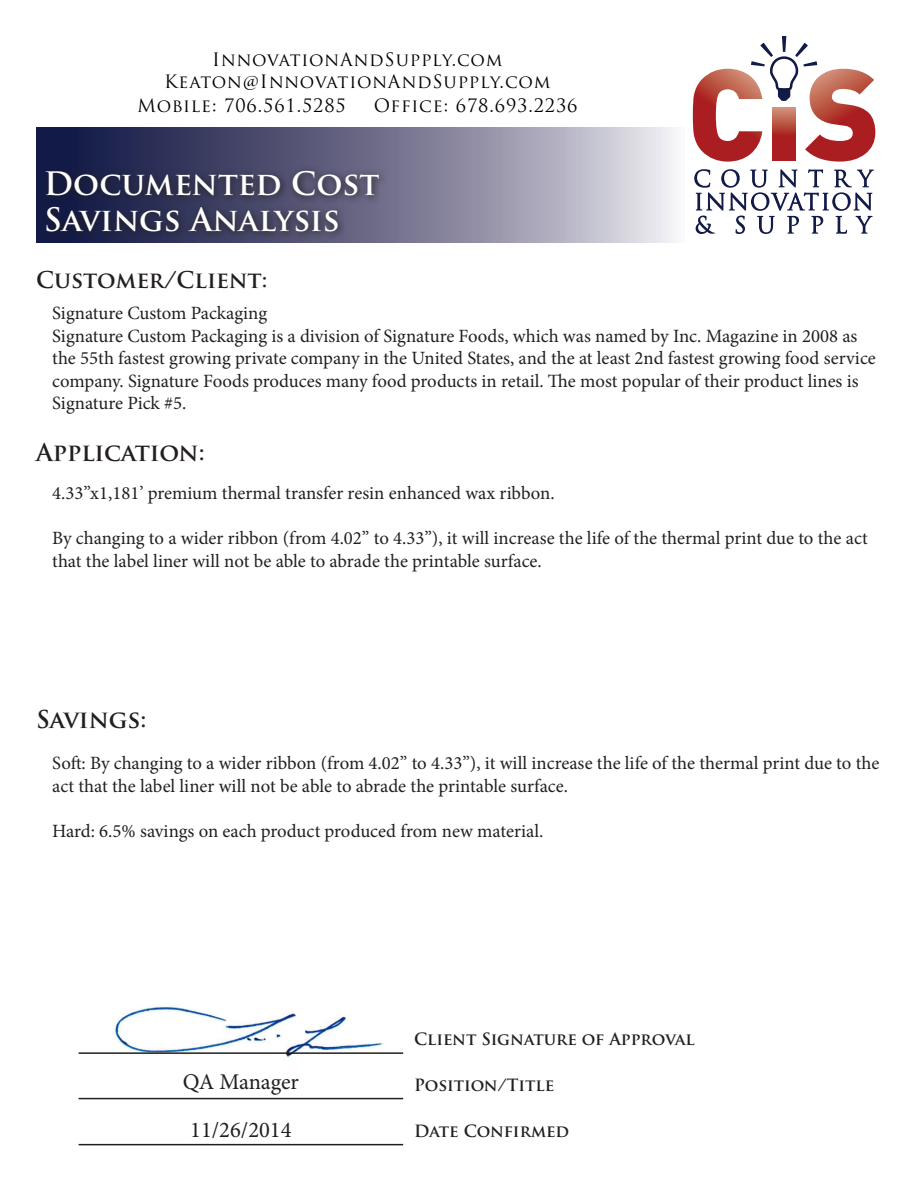
<style>
.page{position:relative;width:918px;height:1188px;background:#fff}
.page>*{position:absolute;margin:0;border:0;box-sizing:border-box;transform-origin:0 0}
.t1{font:700 31.5px "Trajan Pro";color:#fff}
.t2{font:700 24px "Trajan Pro";color:#231f20}
.t3{font:22.5px "Minion Pro";color:#231f20}
.t4{font:700 22.5px "Trajan Pro";color:#231f20}
.t5{font:18.75px/22.5px "Minion Pro";color:#231f20}
.t6{font:18px "Trajan Pro";letter-spacing:.05em;color:#000}
.t7{font:700 16.5px "Trajan Pro";color:#231f20}
</style>
<div class="page">
<svg style="left:36px;top:128px;width:640px;height:115px;background:#8b8aa1"></svg>
<svg style="left:41px;top:164px;width:347px;height:77px;background:#393a59"></svg>
<svg style="left:693px;top:36px;width:182px;height:126px"></svg>
<svg style="left:694px;top:169px;width:180px;height:65px"></svg>
<img style="left:114px;top:1004px;width:270px;height:54px">
<hr style="left:79px;top:1144px;width:324px;height:1px;background:#231f20">
<hr style="left:79px;top:1052px;width:324px;height:2px;background:#231f20">
<hr style="left:79px;top:1098px;width:324px;height:1px;background:#231f20">
<p class="t6" style="left:212px;top:48px;width:292px">InnovationAndSupply.com</p>
<p class="t6" style="left:164px;top:70px;width:388px">Keaton@InnovationAndSupply.com</p>
<p class="t6" style="left:137px;top:94px;width:210px">Mobile: 706.561.5285</p>
<p class="t6" style="left:374px;top:94px;width:205px">Office: 678.693.2236</p>
<p class="t1" style="left:44px;top:164px;width:337px">Documented Cost</p>
<p class="t1" style="left:44px;top:200px;width:297px">Savings Analysis</p>
<p class="t4" style="left:36px;top:266px;width:233px">Customer/Client:</p>
<p class="t5" style="left:52px;top:302px;width:217px">Signature Custom Packaging</p>
<p class="t5" style="left:52px;top:324px;width:825px">Signature Custom Packaging is a division of Signature Foods, which was named by Inc. Magazine in 2008 as the 55th fastest growing private company in the United States, and the at least 2nd fastest growing food service company. Signature Foods produces many food products in retail. The most popular of their product lines is Signature Pick #5.</p>
<p class="t2" style="left:36px;top:438px;width:170px">Application:</p>
<p class="t5" style="left:52px;top:482px;width:504px">4.33”x1,181’ premium thermal transfer resin enhanced wax ribbon.</p>
<p class="t5" style="left:52px;top:527px;width:817px">By changing to a wider ribbon (from 4.02” to 4.33”), it will increase the life of the thermal print due to the act that the label liner will not be able to abrade the printable surface.</p>
<p class="t2" style="left:36px;top:704px;width:112px">Savings:</p>
<p class="t5" style="left:52px;top:752px;width:829px">Soft: By changing to a wider ribbon (from 4.02” to 4.33”), it will increase the life of the thermal print due to the act that the label liner will not be able to abrade the printable surface.</p>
<p class="t5" style="left:52px;top:819px;width:493px">Hard: 6.5% savings on each product produced from new material.</p>
<p class="t3" style="left:183px;top:1067px;width:118px">QA Manager</p>
<p class="t3" style="left:190px;top:1115px;width:103px">11/26/2014</p>
<p class="t7" style="left:414px;top:1029px;width:282px">Client Signature of Approval</p>
<p class="t7" style="left:414px;top:1075px;width:142px">Position/Title</p>
<p class="t7" style="left:414px;top:1121px;width:157px">Date Confirmed</p>
</div>
